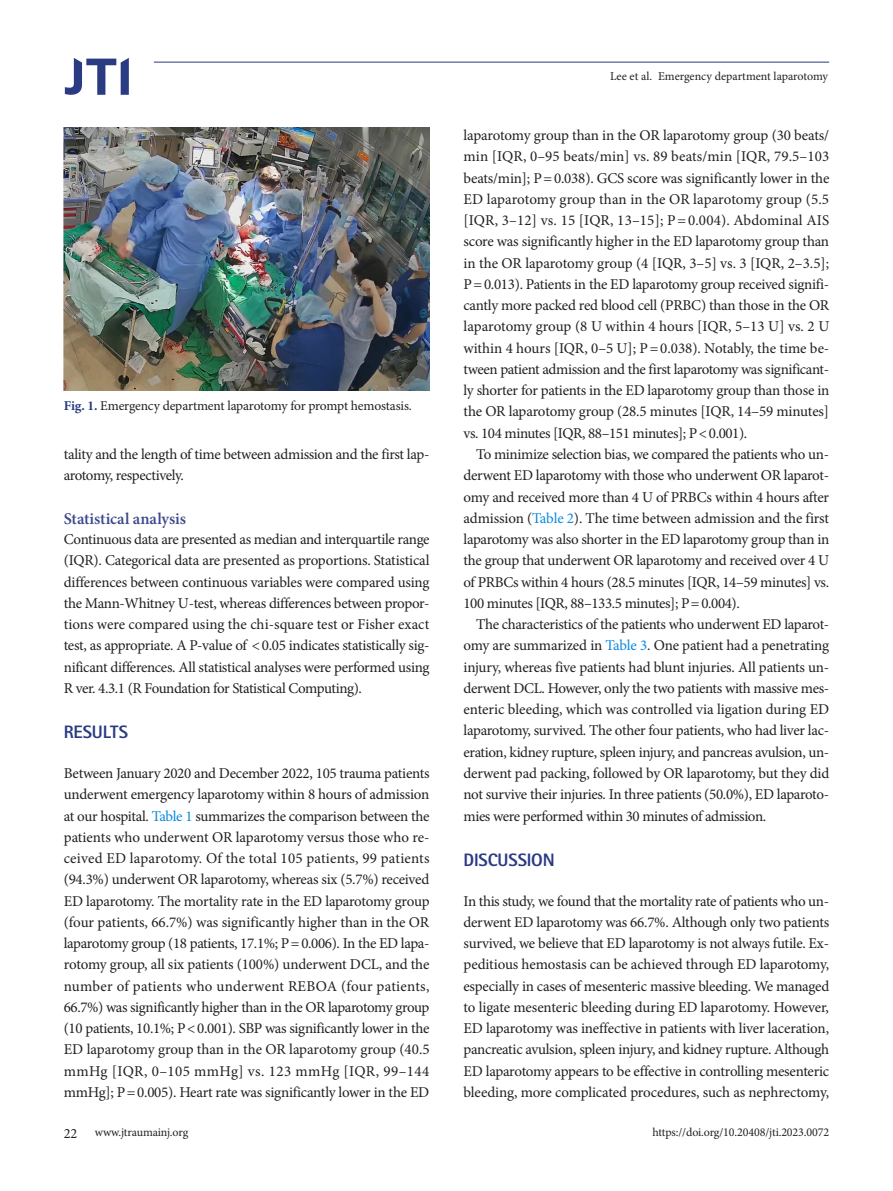
<style>
.page{position:relative;width:893px;height:1191px;background:#fff}
.page>*{position:absolute;margin:0;border:0;box-sizing:border-box;transform-origin:0 0}
.body-title{font:800 18px "Rotis Sans Serif Std";letter-spacing:-.01em;color:#2a3a83}
.body-sub-title{font:600 16.5px "Minion Pro";letter-spacing:-.005em;color:#3d488b}
.body{font:15px/21.3px "Minion Pro";letter-spacing:-.025em;color:#231f20;text-align:justify}
.fig-caption{font:13.5px "Minion Pro";letter-spacing:-.015em;color:#231f20}
.t1{font:12px "Minion Pro";letter-spacing:-.01em;color:#231f20}
.s1{font-weight:700;color:#2a3a83}
.s2{color:#0b88de}
.s3{font-size:14.25px}
</style>
<div class="page">
<img style="left:64px;top:128px;width:365px;height:263px">
<hr style="left:154px;top:62px;width:675px;height:1px;background:#2a3a83">
<svg style="left:65px;top:58px;width:64px;height:37px"></svg>
<p class="fig-caption" style="left:64px;top:397px;width:350px"><span class="s1">Fig. 1.</span> Emergency department laparotomy for prompt hemostasis.</p>
<p class="body" style="left:64px;top:443px;width:367px">tality and the length of time between admission and the first lap&shy;arotomy, respectively.</p>
<p class="body-sub-title" style="left:64px;top:507px;width:124px">Statistical analysis</p>
<p class="body" style="left:64px;top:528px;width:367px">Continuous data are presented as median and interquartile range (IQR). Categorical data are presented as proportions. Statistical differences between continuous variables were compared using the Mann-Whitney U-test, whereas differences between propor&shy;tions were compared using the chi-square test or Fisher exact test, as appropriate. A P-value of &lt; 0.05 indicates statistically sig&shy;nificant differences. All statistical analyses were performed using R ver. 4.3.1 (R Foundation for Statistical Computing).</p>
<p class="body-title" style="left:64px;top:720px;width:66px">RESULTS</p>
<p class="body" style="left:64px;top:762px;width:367px">Between January 2020 and December 2022, 105 trauma patients underwent emergency laparotomy within 8 hours of admission at our hospital. <span class="s2">Table 1</span> summarizes the comparison between the patients who underwent OR laparotomy versus those who re&shy;ceived ED laparotomy. Of the total 105 patients, 99 patients (94.3%) underwent OR laparotomy, whereas six (5.7%) received ED laparotomy. The mortality rate in the ED laparotomy group (four patients, 66.7%) was significantly higher than in the OR laparotomy group (18 patients, 17.1%; P= 0.006). In the ED lapa&shy;rotomy group, all six patients (100%) underwent DCL, and the number of patients who underwent REBOA (four patients, 66.7%) was significantly higher than in the OR laparotomy group (10 patients, 10.1%; P&lt; 0.001). SBP was significantly lower in the ED laparotomy group than in the OR laparotomy group (40.5 mmHg [IQR, 0–105 mmHg] vs. 123 mmHg [IQR, 99–144 mmHg]; P= 0.005). Heart rate was significantly lower in the ED</p>
<p class="t1" style="left:610px;top:69px;width:220px">Lee et al. Emergency department laparotomy</p>
<p class="body" style="left:463px;top:125px;width:367px">laparotomy group than in the OR laparotomy group (30 beats/ min [IQR, 0–95 beats/min] vs. 89 beats/min [IQR, 79.5–103 beats/min]; P= 0.038). GCS score was significantly lower in the ED laparotomy group than in the OR laparotomy group (5.5 [IQR, 3–12] vs. 15 [IQR, 13–15]; P =0.004). Abdominal AIS score was significantly higher in the ED laparotomy group than in the OR laparotomy group (4 [IQR, 3–5] vs. 3 [IQR, 2–3.5]; P= 0.013). Patients in the ED laparotomy group received signifi&shy;cantly more packed red blood cell (PRBC) than those in the OR laparotomy group (8 U within 4 hours [IQR, 5–13 U] vs. 2 U within 4 hours [IQR, 0–5 U]; P = 0.038). Notably, the time be&shy;tween patient admission and the first laparotomy was significant&shy;ly shorter for patients in the ED laparotomy group than those in the OR laparotomy group (28.5 minutes [IQR, 14–59 minutes] vs. 104 minutes [IQR, 88–151 minutes]; P&lt; 0.001).</p>
<p class="body" style="left:463px;top:443px;width:367px;text-indent:13px">To minimize selection bias, we compared the patients who un&shy;derwent ED laparotomy with those who underwent OR laparot&shy;omy and received more than 4 U of PRBCs within 4 hours after admission (<span class="s2">Table 2</span>). The time between admission and the first laparotomy was also shorter in the ED laparotomy group than in the group that underwent OR laparotomy and received over 4 U of PRBCs within 4 hours (28.5 minutes [IQR, 14–59 minutes] vs.<br>100 minutes [IQR, 88–133.5 minutes]; P= 0.004).</p>
<p class="body" style="left:463px;top:614px;width:367px;text-indent:13px">The characteristics of the patients who underwent ED laparot&shy;omy are summarized in <span class="s2">Table 3</span>. One patient had a penetrating injury, whereas five patients had blunt injuries. All patients un&shy;derwent DCL. However, only the two patients with massive mes&shy;enteric bleeding, which was controlled via ligation during ED laparotomy, survived. The other four patients, who had liver lac&shy;eration, kidney rupture, spleen injury, and pancreas avulsion, un&shy;derwent pad packing, followed by OR laparotomy, but they did not survive their injuries. In three patients (50.0%), ED laparoto&shy;mies were performed within 30 minutes of admission.</p>
<p class="body-title" style="left:463px;top:848px;width:93px">DISCUSSION</p>
<p class="body" style="left:463px;top:890px;width:367px">In this study, we found that the mortality rate of patients who un&shy;derwent ED laparotomy was 66.7%. Although only two patients survived, we believe that ED laparotomy is not always futile. Ex&shy;peditious hemostasis can be achieved through ED laparotomy, especially in cases of mesenteric massive bleeding. We managed to ligate mesenteric bleeding during ED laparotomy. However, ED laparotomy was ineffective in patients with liver laceration, pancreatic avulsion, spleen injury, and kidney rupture. Although ED laparotomy appears to be effective in controlling mesenteric bleeding, more complicated procedures, such as nephrectomy,</p>
<p class="t1" style="left:64px;top:1124px;width:126px"><span class="s3">22</span> www.jtraumainj.org</p>
<p class="t1" style="left:652px;top:1124px;width:178px">https://doi.org/10.20408/jti.2023.0072</p>
</div>
